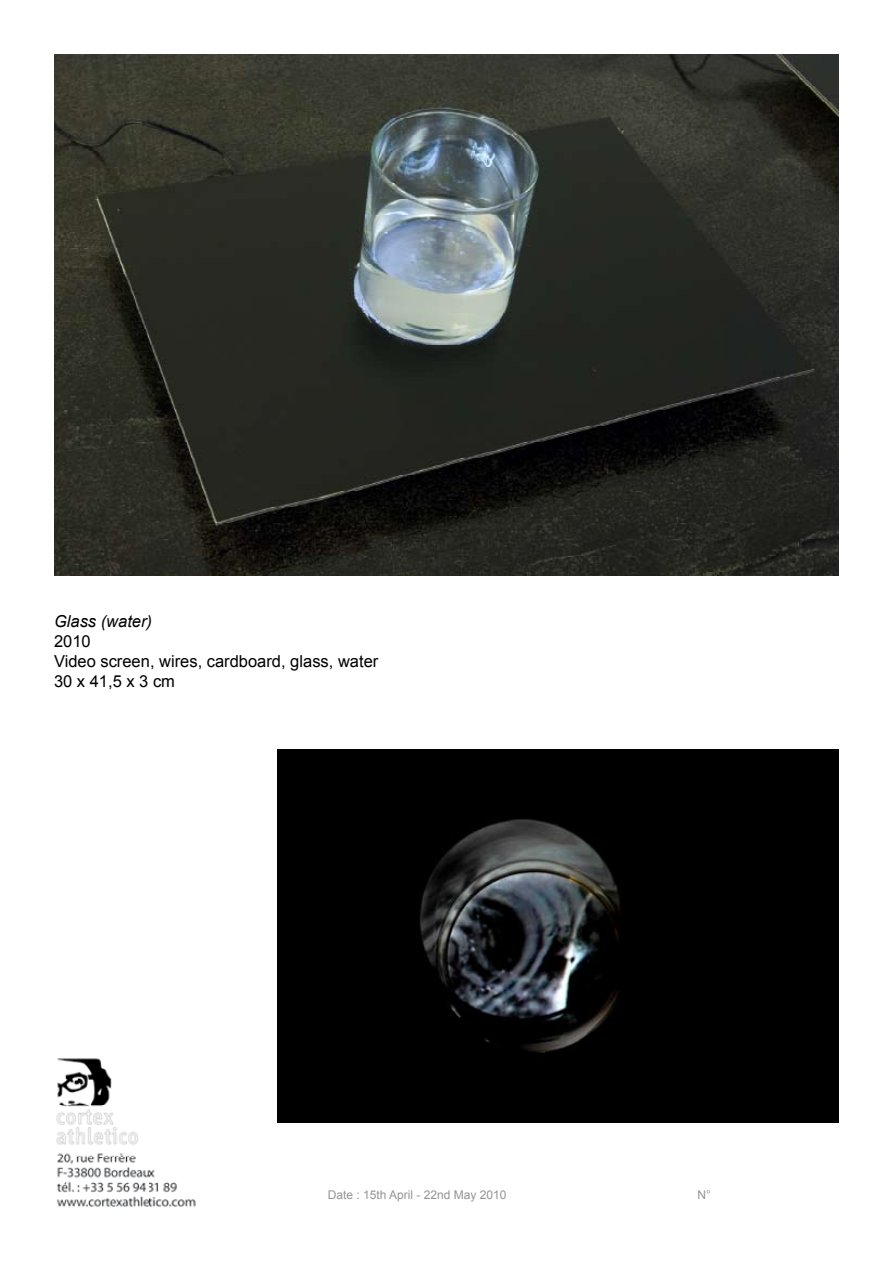
<style>
.page{position:relative;width:893px;height:1263px;background:#fff}
.page>*{position:absolute;margin:0;border:0;box-sizing:border-box;transform-origin:0 0}
.t1{font:16.5px/19.8px "Arial";color:#000}
.t2{font:italic 16.5px "Arial";color:#000}
.t3{font:12px "Arial";color:#939496}
</style>
<div class="page">
<img style="left:56px;top:1058px;width:140px;height:149px">
<img style="left:278px;top:750px;width:561px;height:373px">
<img style="left:54px;top:54px;width:785px;height:521px">
<p class="t2" style="left:54px;top:611px;width:100px">Glass (water)</p>
<p class="t1" style="left:54px;top:631px;width:326px">2010<br>Video screen, wires, cardboard, glass, water<br>30 x 41,5 x 3 cm</p>
<p class="t3" style="left:328px;top:1187px;width:180px">Date : 15th April - 22nd May 2010</p>
<p class="t3" style="left:697px;top:1187px;width:15px">N°</p>
</div>
